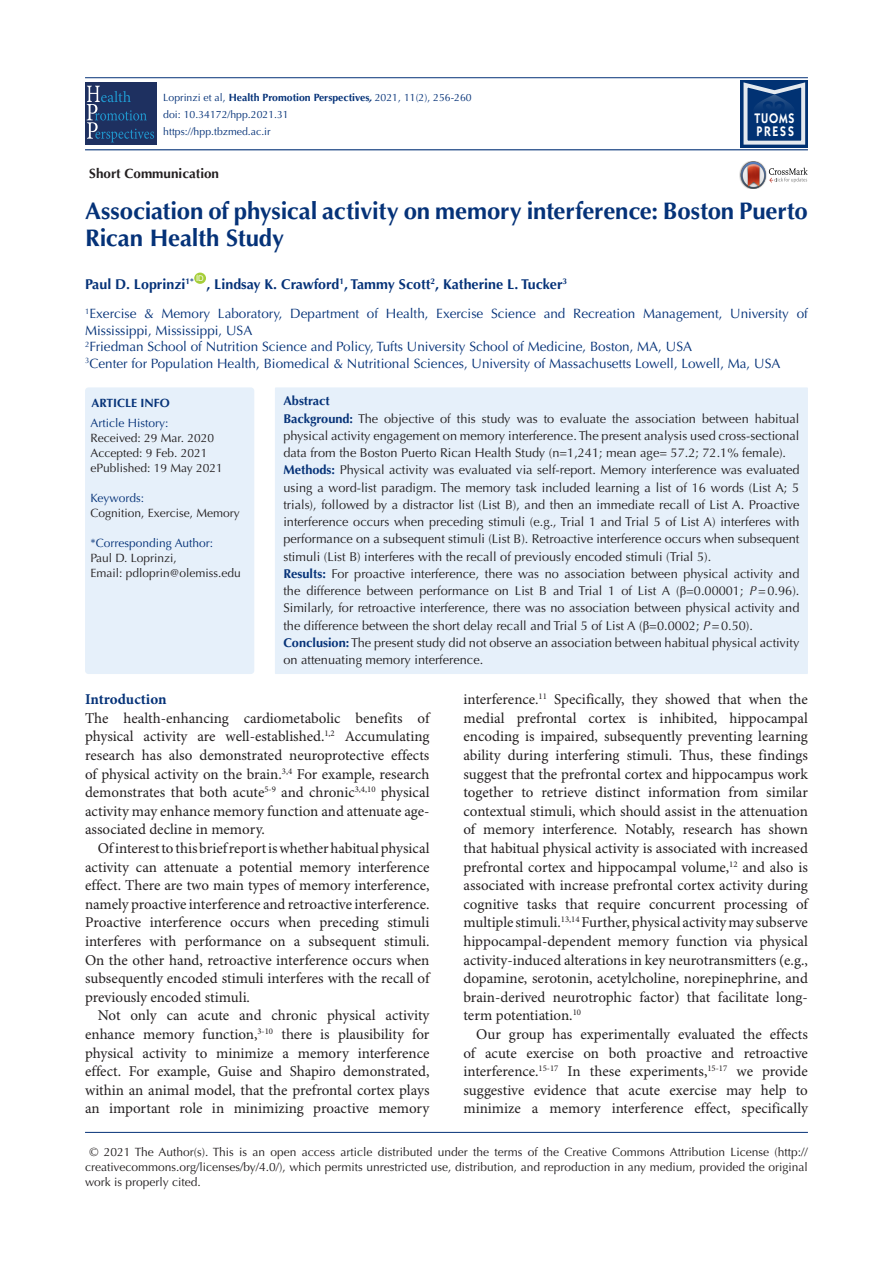
<style>
.page{position:relative;width:893px;height:1263px;background:#fff}
.page>*{position:absolute;margin:0;border:0;box-sizing:border-box;transform-origin:0 0}
.t1{font:700 24px/27px "Optima LT Std";letter-spacing:-.005em;color:#053278}
.t2{font:15px/18.6px "Minion Pro";color:#231f20;text-align:justify}
.heading_1{font:700 15px "Minion Pro";letter-spacing:-.005em;color:#053278}
.t3{font:700 14.25px "Optima LT Std";color:#053278}
.t4{font:600 13.95px/12.3px "ITC Kabel Std";letter-spacing:.11em;color:#fff;scale:.85 1}
.t5{font:13.5px/16.5px "Optima LT Std";color:#053278}
.t6{font:700 13.5px "Optima LT Std";color:#231f20}
.t7{font:12.75px/17.2px "Optima LT Std";color:#231f20;text-align:justify}
.t8{font:700 12.75px "Optima LT Std";color:#053278}
.corresponding{font:12px/15px "Optima LT Std";color:#231f20;text-align:justify}
.t9{font:12px "Optima LT Std";color:#053278}
.t10{font:700 12px "Optima LT Std";color:#053278}
.t11{font:10.5px "Optima LT Std";color:#053278}
.t12{font:7.8px "Arial";color:#fff}
.s1{font-weight:700}
.s2{font-weight:700;font-style:italic}
.s3{font-weight:700;color:#053278}
.s4{font-family:"Times New Roman"}
.s5{font-style:italic}
</style>
<div class="page">
<hr style="left:85px;top:149px;width:723px;height:1px;background:#053278">
<hr style="left:85px;top:77px;width:723px;height:1px;background:#053278">
<hr style="left:85px;top:1132px;width:723px;height:1px;background:#053278">
<div style="left:194px;top:273px;width:12px;height:11px;background:#a6ce39;border-radius:50%"></div>
<img style="left:739px;top:169px;width:2px;height:13px">
<svg style="left:741px;top:161px;width:67px;height:28px"></svg>
<div style="left:275px;top:387px;width:533px;height:287px;background:#e6f0fa"></div>
<div style="left:85px;top:387px;width:169px;height:287px;background:#e6f0fa;border-radius:3px"></div>
<div style="left:85px;top:83px;width:71px;height:62px;background:#1e3060"></div>
<svg style="left:87px;top:86px;width:67px;height:56px"></svg>
<div style="left:740px;top:80px;width:68px;height:68px;background:#013273"></div>
<svg style="left:743px;top:82px;width:62px;height:63px"></svg>
<p class="t11" style="left:163px;top:91px;width:310px">Loprinzi et al, <span class="s1">Health Promotion Perspectives</span><span class="s2">,</span> 2021, 11(2), 256-260</p>
<p class="t11" style="left:163px;top:108px;width:127px">doi: 10.34172/hpp.2021.31</p>
<p class="t11" style="left:163px;top:125px;width:109px">https://hpp.tbzmed.ac.ir</p>
<p class="t6" style="left:89px;top:165px;width:131px">Short Communication</p>
<p class="t4" style="left:755px;top:112px;width:48px">TUOMS<br>PRESS</p>
<p class="t1" style="left:85px;top:197px;width:724px">Association of physical activity on memory interference: Boston Puerto<br>Rican Health Study</p>
<p class="t3" style="left:85px;top:276px;width:110px">Paul D. Loprinzi<sup>1*</sup></p>
<p class="t12" style="left:196px;top:273px;width:9px">ID</p>
<p class="t3" style="left:206px;top:276px;width:362px">, Lindsay K. Crawford<sup>1</sup>, Tammy Scott<sup>2</sup>, Katherine L. Tucker<sup>3</sup></p>
<p class="t5" style="left:85px;top:306px;width:724px"><sup>1</sup>Exercise &amp; Memory Laboratory, Department of Health, Exercise Science and Recreation Management, University of<br>Mississippi, Mississippi, USA</p>
<p class="t5" style="left:85px;top:339px;width:608px"><sup>2</sup>Friedman School of Nutrition Science and Policy, Tufts University School of Medicine, Boston, MA, USA</p>
<p class="t5" style="left:85px;top:355px;width:697px"><sup>3</sup>Center for Population Health, Biomedical &amp; Nutritional Sciences, University of Massachusetts Lowell, Lowell, Ma, USA</p>
<p class="t10" style="left:91px;top:396px;width:80px">ARTICLE INFO</p>
<p class="t9" style="left:91px;top:416px;width:80px">Article History:</p>
<p class="corresponding" style="left:91px;top:430px;width:125px">Received: 29 Mar. 2020</p>
<p class="corresponding" style="left:91px;top:445px;width:118px">Accepted: 9 Feb. 2021</p>
<p class="corresponding" style="left:91px;top:460px;width:134px">ePublished: 19 May 2021</p>
<p class="t9" style="left:91px;top:491px;width:55px">Keywords:</p>
<p class="corresponding" style="left:91px;top:505px;width:151px">Cognition, Exercise, Memory</p>
<p class="t9" style="left:91px;top:536px;width:124px">*Corresponding Author:</p>
<p class="corresponding" style="left:91px;top:550px;width:88px">Paul D. Loprinzi,</p>
<p class="corresponding" style="left:91px;top:565px;width:152px">Email: pdloprin@olemiss.edu</p>
<p class="t8" style="left:283px;top:393px;width:48px">Abstract</p>
<p class="t7" style="left:283px;top:410px;width:517px"><span class="s3">Background:</span> The objective of this study was to evaluate the association between habitual physical activity engagement on memory interference. The present analysis used cross-sectional data from the Boston Puerto Rican Health Study (n=1,241; mean age= 57.2; 72.1% female).</p>
<p class="t7" style="left:283px;top:461px;width:518px"><span class="s3">Methods:</span> Physical activity was evaluated via self-report. Memory interference was evaluated using a word-list paradigm. The memory task included learning a list of 16 words (List A; 5 trials), followed by a distractor list (List B), and then an immediate recall of List A. Proactive interference occurs when preceding stimuli (e.g., Trial 1 and Trial 5 of List A) interferes with performance on a subsequent stimuli (List B). Retroactive interference occurs when subsequent stimuli (List B) interferes with the recall of previously encoded stimuli (Trial 5).</p>
<p class="t7" style="left:283px;top:565px;width:517px"><span class="s3">Results:</span> For proactive interference, there was no association between physical activity and the difference between performance on List B and Trial 1 of List A (<span class="s4">β</span>=0.00001; <span class="s5">P</span>=0.96).<br>Similarly, for retroactive interference, there was no association between physical activity and the difference between the short delay recall and Trial 5 of List A (<span class="s4">β</span>=0.0002; <span class="s5">P</span>=0.50).</p>
<p class="t7" style="left:283px;top:634px;width:517px"><span class="s3">Conclusion:</span> The present study did not observe an association between habitual physical activity on attenuating memory interference.</p>
<p class="heading_1" style="left:85px;top:689px;width:83px">Introduction</p>
<p class="t2" style="left:85px;top:709px;width:346px">The health-enhancing cardiometabolic benefits of physical activity are well-established.<sup>1,2</sup> Accumulating research has also demonstrated neuroprotective effects of physical activity on the brain.<sup>3,4</sup> For example, research demonstrates that both acute<sup>5-9</sup> and chronic<sup>3,4,10</sup> physical activity may enhance memory function and attenuate age&shy;associated decline in memory.</p>
<p class="t2" style="left:85px;top:839px;width:346px;text-indent:13px">Of interest to this brief report is whether habitual physical activity can attenuate a potential memory interference effect. There are two main types of memory interference, namely proactive interference and retroactive interference.<br>Proactive interference occurs when preceding stimuli interferes with performance on a subsequent stimuli.<br>On the other hand, retroactive interference occurs when subsequently encoded stimuli interferes with the recall of previously encoded stimuli.</p>
<p class="t2" style="left:85px;top:1007px;width:346px;text-indent:13px">Not only can acute and chronic physical activity enhance memory function,<sup>3-10</sup> there is plausibility for physical activity to minimize a memory interference effect. For example, Guise and Shapiro demonstrated, within an animal model, that the prefrontal cortex plays an important role in minimizing proactive memory</p>
<p class="t2" style="left:463px;top:691px;width:346px">interference.<sup>11</sup> Specifically, they showed that when the medial prefrontal cortex is inhibited, hippocampal encoding is impaired, subsequently preventing learning ability during interfering stimuli. Thus, these findings suggest that the prefrontal cortex and hippocampus work together to retrieve distinct information from similar contextual stimuli, which should assist in the attenuation of memory interference. Notably, research has shown that habitual physical activity is associated with increased prefrontal cortex and hippocampal volume,<sup>12</sup> and also is associated with increase prefrontal cortex activity during cognitive tasks that require concurrent processing of multiple stimuli.<sup>13,14</sup> Further, physical activity may subserve hippocampal-dependent memory function via physical activity-induced alterations in key neurotransmitters (e.g., dopamine, serotonin, acetylcholine, norepinephrine, and brain-derived neurotrophic factor) that facilitate long&shy;term potentiation.<sup>10</sup></p>
<p class="t2" style="left:463px;top:1025px;width:346px;text-indent:13px">Our group has experimentally evaluated the effects of acute exercise on both proactive and retroactive interference.<sup>15-17</sup> In these experiments,<sup>15-17</sup> we provide suggestive evidence that acute exercise may help to minimize a memory interference effect, specifically</p>
<p class="corresponding" style="left:85px;top:1144px;width:724px;text-indent:4px">© 2021 The Author(s). This is an open access article distributed under the terms of the Creative Commons Attribution License (http:// creativecommons.org/licenses/by/4.0/), which permits unrestricted use, distribution, and reproduction in any medium, provided the original work is properly cited.</p>
</div>
